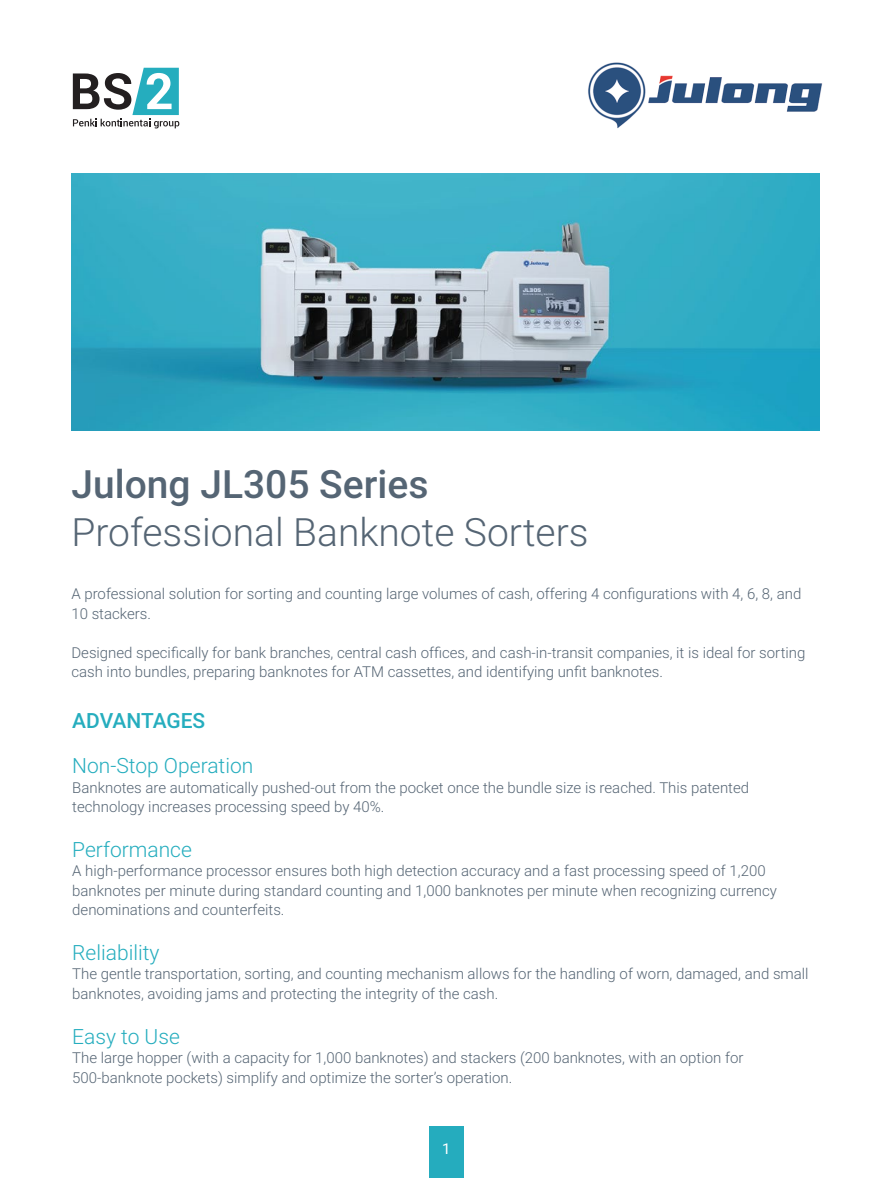
<style>
.page{position:relative;width:893px;height:1178px;background:#fff}
.page>*{position:absolute;margin:0;border:0;box-sizing:border-box;transform-origin:0 0}
.t1{font:300 39px "Roboto";color:#556574}
.t2{font:500 39px "Roboto";color:#556574}
.t3{font:300 21px "Roboto";color:#25adbe}
.t4{font:500 21px "Roboto";letter-spacing:-.01em;color:#25adbe}
.t5{font:300 15px/19.5px "Roboto";color:#556574}
.t6{font:15px "Roboto";color:#fff}
</style>
<div class="page">
<svg style="left:73px;top:68px;width:106px;height:60px"></svg>
<div style="left:429px;top:1126px;width:34px;height:52px;background:#25acbe"></div>
<img style="left:588px;top:62px;width:235px;height:67px">
<img style="left:71px;top:174px;width:749px;height:257px">
<h1 class="t2" style="left:71px;top:456px;width:359px">Julong JL305 Series</h1>
<h1 class="t1" style="left:71px;top:504px;width:519px">Professional Banknote Sorters</h1>
<p class="t5" style="left:71px;top:584px;width:731px">A professional solution for sorting and counting large volumes of cash, offering 4 configurations with 4, 6, 8, and<br>10 stackers.</p>
<p class="t5" style="left:71px;top:642px;width:735px">Designed specifically for bank branches, central cash offices, and cash-in-transit companies, it is ideal for sorting cash into bundles, preparing banknotes for ATM cassettes, and identifying unfit banknotes.</p>
<h2 class="t4" style="left:72px;top:706px;width:135px">ADVANTAGES</h2>
<h2 class="t3" style="left:72px;top:751px;width:183px">Non-Stop Operation</h2>
<p class="t5" style="left:72px;top:777px;width:678px">Banknotes are automatically pushed-out from the pocket once the bundle size is reached. This patented technology increases processing speed by 40%.</p>
<h2 class="t3" style="left:72px;top:834px;width:121px">Performance</h2>
<p class="t5" style="left:72px;top:860px;width:706px">A high-performance processor ensures both high detection accuracy and a fast processing speed of 1,200 banknotes per minute during standard counting and 1,000 banknotes per minute when recognizing currency denominations and counterfeits.</p>
<h2 class="t3" style="left:72px;top:938px;width:89px">Reliability</h2>
<p class="t5" style="left:72px;top:964px;width:738px">The gentle transportation, sorting, and counting mechanism allows for the handling of worn, damaged, and small banknotes, avoiding jams and protecting the integrity of the cash.</p>
<h2 class="t3" style="left:72px;top:1021px;width:109px">Easy to Use</h2>
<p class="t5" style="left:72px;top:1047px;width:673px">The large hopper (with a capacity for 1,000 banknotes) and stackers (200 banknotes, with an option for<br>500-banknote pockets) simplify and optimize the sorter’s operation.</p>
<p class="t6" style="left:442px;top:1138px;width:10px">1</p>
</div>
